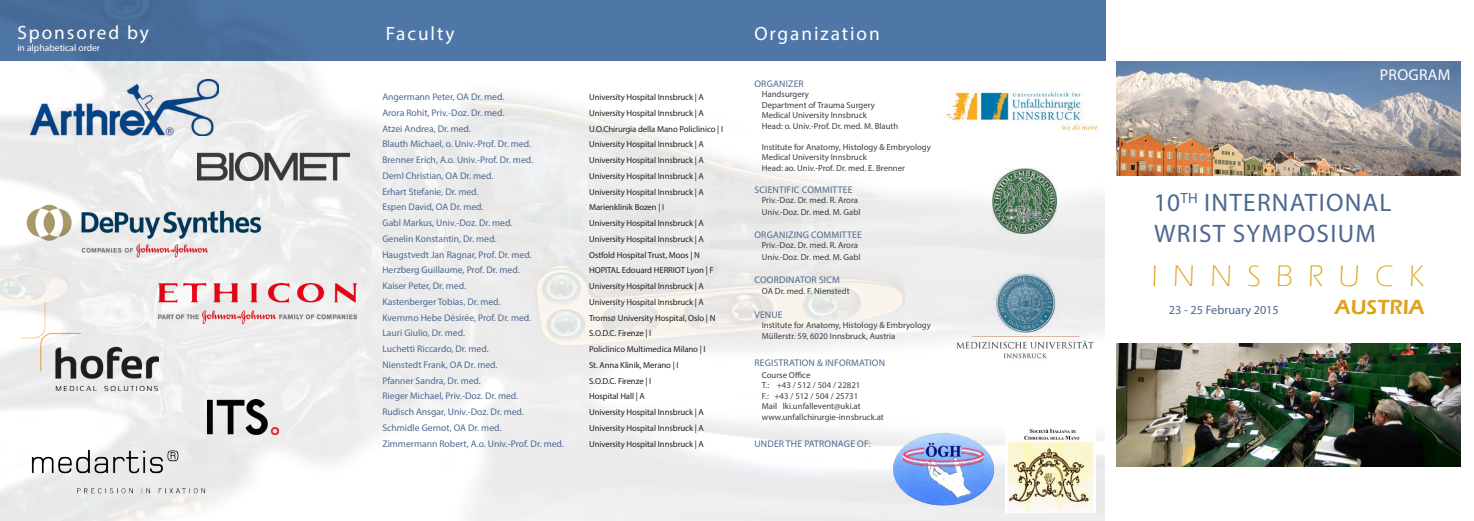
<style>
.page{position:relative;width:1474px;height:521px;background:#fff}
.page>*{position:absolute;margin:0;border:0;box-sizing:border-box;transform-origin:0 0}
.t1{font:300 30.62px "Eras ITC";letter-spacing:.49em;color:#dda216}
.t2{font:25.38px/30.4px "Myriad Pro";letter-spacing:.05em;color:#4e6890}
.t3{font:600 21px "Eras ITC";color:#dda216}
.t4{font:19.25px "Myriad Pro";letter-spacing:.1em;color:#fff}
.t5{font:15.75px "Myriad Pro";letter-spacing:.02em;color:#fff}
.t6{font:12.25px "Myriad Pro";color:#4e6890}
.t7{font:9.62px "Myriad Pro";color:#4e6890}
.t8{font:9.62px "Myriad Pro";letter-spacing:.02em;color:#4e6890}
.t9{font:9.62px "Myriad Pro";color:#fff}
.t10{font:8.75px "Myriad Pro";letter-spacing:-.01em;color:#231f20}
.t11{font:8.75px/10.5px "Myriad Pro";color:#3e3e3f}
.s1{font-family:"Calibri";font-weight:300;font-size:9.62px}
</style>
<div class="page">
<img style="left:0;top:0;width:1104px;height:521px">
<img style="left:942px;top:83px;width:162px;height:54px">
<img style="left:943px;top:267px;width:161px;height:104px">
<img style="left:992px;top:169px;width:64px;height:64px">
<img style="left:889px;top:427px;width:108px;height:84px">
<img style="left:1005px;top:425px;width:90px;height:88px">
<img style="left:1116px;top:343px;width:344px;height:123px">
<img style="left:1116px;top:61px;width:344px;height:115px">
<img style="left:7px;top:198px;width:274px;height:62px">
<img style="left:31px;top:448px;width:175px;height:46px">
<img style="left:197px;top:152px;width:152px;height:29px">
<img style="left:22px;top:302px;width:136px;height:88px">
<img style="left:158px;top:284px;width:199px;height:40px">
<img style="left:31px;top:80px;width:187px;height:55px">
<img style="left:207px;top:399px;width:71px;height:36px">
<h3 class="t4" style="left:17px;top:21px;width:133px">Sponsored by</h3>
<p class="t9" style="left:17px;top:42px;width:84px">in alphabetical order</p>
<h3 class="t4" style="left:386px;top:21px;width:70px">Faculty</h3>
<p class="t7" style="left:382px;top:91px;width:123px">Angermann Peter, OA Dr. med.</p>
<p class="t10" style="left:589px;top:92px;width:116px">University Hospital Innsbruck | A</p>
<p class="t7" style="left:382px;top:107px;width:123px">Arora Rohit, Priv.-Doz. Dr. med.</p>
<p class="t10" style="left:589px;top:107px;width:116px">University Hospital Innsbruck | A</p>
<p class="t7" style="left:382px;top:122px;width:90px">Atzei Andrea, Dr. med.</p>
<p class="t10" style="left:589px;top:123px;width:135px">U.O.Chirurgia della Mano Policlinico | I</p>
<p class="t7" style="left:382px;top:138px;width:150px">Blauth Michael, o. Univ.-Prof. Dr. med.</p>
<p class="t10" style="left:589px;top:139px;width:116px">University Hospital Innsbruck | A</p>
<p class="t7" style="left:382px;top:154px;width:152px">Brenner Erich, A.o. Univ.-Prof. Dr. med.</p>
<p class="t10" style="left:589px;top:155px;width:116px">University Hospital Innsbruck | A</p>
<p class="t7" style="left:382px;top:170px;width:112px">Deml Christian, OA Dr. med.</p>
<p class="t10" style="left:589px;top:170px;width:116px">University Hospital Innsbruck | A</p>
<p class="t7" style="left:382px;top:185px;width:98px">Erhart Stefanie, Dr. med.</p>
<p class="t10" style="left:589px;top:186px;width:116px">University Hospital Innsbruck | A</p>
<p class="t7" style="left:382px;top:201px;width:103px">Espen David, OA Dr. med.</p>
<p class="t10" style="left:589px;top:202px;width:77px">Marienklinik Bozen | I</p>
<p class="t7" style="left:382px;top:217px;width:132px">Gabl Markus, Univ.-Doz. Dr. med.</p>
<p class="t10" style="left:589px;top:218px;width:116px">University Hospital Innsbruck | A</p>
<p class="t7" style="left:382px;top:233px;width:116px">Genelin Konstantin, Dr. med.</p>
<p class="t10" style="left:589px;top:233px;width:116px">University Hospital Innsbruck | A</p>
<p class="t7" style="left:382px;top:248px;width:151px">Haugstvedt Jan Ragnar, Prof. Dr. med.</p>
<p class="t10" style="left:589px;top:249px;width:112px">Ostfold Hospital Trust, Moos | N</p>
<p class="t7" style="left:382px;top:264px;width:139px">Herzberg Guillaume, Prof. Dr. med.</p>
<p class="t10" style="left:589px;top:265px;width:126px">HOPITAL Edouard HERRIOT Lyon | F</p>
<p class="t7" style="left:382px;top:280px;width:85px">Kaiser Peter, Dr. med.</p>
<p class="t10" style="left:589px;top:281px;width:116px">University Hospital Innsbruck | A</p>
<p class="t7" style="left:382px;top:296px;width:120px">Kastenberger Tobias, Dr. med.</p>
<p class="t10" style="left:589px;top:296px;width:116px">University Hospital Innsbruck | A</p>
<p class="t7" style="left:382px;top:311px;width:150px">Kvernmo Hebe Désirée, Prof. Dr. med.</p>
<p class="t10" style="left:589px;top:312px;width:128px">Troms<span class="s1">ø</span> University Hospital, Oslo | N</p>
<p class="t7" style="left:382px;top:327px;width:84px">Lauri Giulio, Dr. med.</p>
<p class="t10" style="left:589px;top:328px;width:64px">S.O.D.C. Firenze | I</p>
<p class="t7" style="left:382px;top:343px;width:108px">Luchetti Riccardo, Dr. med.</p>
<p class="t10" style="left:589px;top:344px;width:118px">Policlinico Multimedica Milano | I</p>
<p class="t7" style="left:382px;top:359px;width:117px">Nienstedt Frank, OA Dr. med.</p>
<p class="t10" style="left:589px;top:359px;width:91px">St. Anna Klinik, Merano | I</p>
<p class="t7" style="left:382px;top:374px;width:100px">Pfanner Sandra, Dr. med.</p>
<p class="t10" style="left:589px;top:375px;width:64px">S.O.D.C. Firenze | I</p>
<p class="t7" style="left:382px;top:390px;width:137px">Rieger Michael, Priv.-Doz. Dr. med.</p>
<p class="t10" style="left:589px;top:391px;width:57px">Hospital Hall | A</p>
<p class="t7" style="left:382px;top:406px;width:143px">Rudisch Ansgar, Univ.-Doz. Dr. med.</p>
<p class="t10" style="left:589px;top:407px;width:116px">University Hospital Innsbruck | A</p>
<p class="t7" style="left:382px;top:422px;width:121px">Schmidle Gernot, OA Dr. med.</p>
<p class="t10" style="left:589px;top:422px;width:116px">University Hospital Innsbruck | A</p>
<p class="t7" style="left:382px;top:437px;width:183px">Zimmermann Robert, A.o. Univ.-Prof. Dr. med.</p>
<p class="t10" style="left:589px;top:438px;width:116px">University Hospital Innsbruck | A</p>
<h3 class="t4" style="left:754px;top:21px;width:127px">Organization</h3>
<p class="t8" style="left:754px;top:78px;width:49px">organizer</p>
<p class="t11" style="left:761px;top:89px;width:138px">Handsurgery<br>Department of Trauma Surgery<br>Medical University I nnsbruck<br>Head: o. Univ.-Prof. Dr. med. M. Blauth</p>
<p class="t11" style="left:761px;top:141px;width:171px">I nstitute for Anatomy, Histology &amp; Embryology<br>Medical University I nnsbruck<br>Head: ao. Univ.-Prof. Dr. med. E. Brenner</p>
<p class="t8" style="left:754px;top:183px;width:100px">scientific committee</p>
<p class="t11" style="left:761px;top:194px;width:100px;line-height:11.5px">Priv.-Doz. Dr. med. R. Arora<br>Univ.-Doz. Dr. med. M. Gabl</p>
<p class="t7" style="left:754px;top:228px;width:7px">Org</p>
<p class="t8" style="left:773px;top:228px;width:90px">anizing committee</p>
<p class="t11" style="left:761px;top:239px;width:100px;line-height:11.5px">Priv.-Doz. Dr. med. R. Arora<br>Univ.-Doz. Dr. med. M. Gabl</p>
<p class="t8" style="left:754px;top:274px;width:87px">coordinator sicm</p>
<p class="t11" style="left:761px;top:286px;width:89px">OA Dr. med. F. N ienstedt</p>
<p class="t7" style="left:754px;top:308px;width:30px">venue</p>
<p class="t11" style="left:761px;top:320px;width:171px">I nstitute for Anatomy, Histology &amp; Embryology<br>Müllerstr. 59, 6020 I nnsbruck, Austria</p>
<p class="t8" style="left:754px;top:357px;width:132px">registration &amp; information</p>
<p class="t11" style="left:761px;top:370px;width:123px">Course Office<br>T.: +43 / 512 / 504 / 22821<br>F.: +43 / 512 / 504 / 25731<br>Mail lki.unfallevent@uki.at www.unfallchirurgie-innsbruck.at</p>
<p class="t8" style="left:754px;top:438px;width:118px">Under the patronage of:</p>
<h3 class="t5" style="left:1379px;top:65px;width:72px">Program</h3>
<h2 class="t2" style="left:1153px;top:187px;width:239px">10<sup>th</sup> International<br>WRIST Symposium</h2>
<h1 class="t1" style="left:1151px;top:259px;width:274px">INNSBRUCK</h1>
<p class="t6" style="left:1168px;top:302px;width:111px">23 - 25 February 2015</p>
<h3 class="t3" style="left:1334px;top:295px;width:91px">AUSTRIA</h3>
</div>
